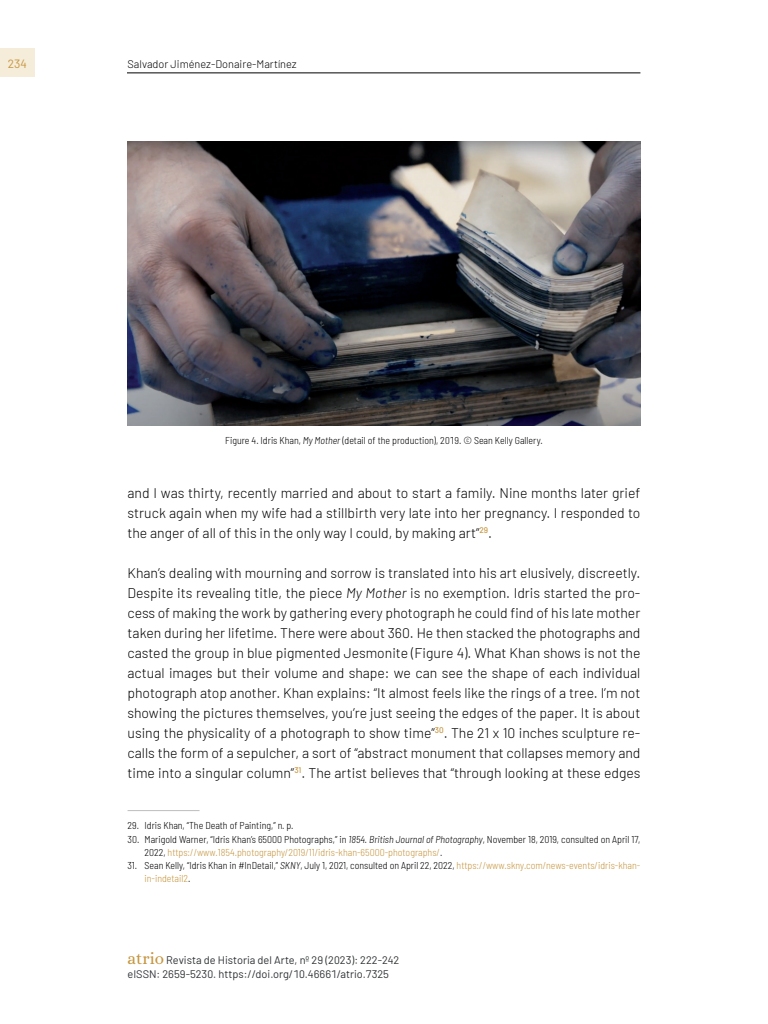
<style>
.page{position:relative;width:768px;height:1024px;background:#fff}
.page>*{position:absolute;margin:0;border:0;box-sizing:border-box;transform-origin:0 0}
._00_bsc{font:300 14px/20px "Barlow";color:#000;text-align:justify}
.t1{font:12px "Barlow";color:#c6963f}
.t2{font:11px/14px "Barlow";color:#2e3133}
.t3{font:300 11px "Barlow";color:#000}
.zz_notas{font:300 semi-condensed 10px/13.2px "Barlow";color:#000}
._90_pie_de_foto{font:300 semi-condensed 10px "Barlow";color:#000}
.s1{font-style:italic}
.s2{color:#c6963f}
.s3{font-family:"Alice";font-size:17px;color:#c6963f}
</style>
<div class="page">
<div style="left:0;top:48px;width:35px;height:28px;background:#f5ecda"></div>
<hr style="left:127px;top:73px;width:513px;height:1px;background:#000">
<hr style="left:128px;top:810px;width:72px;height:1px;background:#c0bcbd">
<img style="left:128px;top:142px;width:512px;height:283px">
<p class="t1" style="left:8px;top:55px;width:20px">234</p>
<p class="t3" style="left:128px;top:56px;width:171px">Salvador Jiménez-Donaire-Martínez</p>
<p class="_90_pie_de_foto" style="left:225px;top:433px;width:319px">Figure 4. Idris Khan, <span class="s1">My Mother</span> (detail of the production), 2019. © Sean Kelly Gallery.</p>
<p class="_00_bsc" style="left:128px;top:482px;width:514px">and I was thirty, recently married and about to start a family. Nine months later grief struck again when my wife had a stillbirth very late into her pregnancy. I responded to the anger of all of this in the only way I could, by making art”<sup>29</sup>.</p>
<p class="_00_bsc" style="left:128px;top:562px;width:514px">Khan’s dealing with mourning and sorrow is translated into his art elusively, discreetly.<br>Despite its revealing title, the piece <span class="s1">My Mother</span> is no exemption. Idris started the pro&shy;cess of making the work by gathering every photograph he could find of his late mother taken during her lifetime. There were about 360. He then stacked the photographs and casted the group in blue pigmented Jesmonite (Figure 4). What Khan shows is not the actual images but their volume and shape: we can see the shape of each individual photograph atop another. Khan explains: “It almost feels like the rings of a tree. I’m not showing the pictures themselves, you’re just seeing the edges of the paper. It is about using the physicality of a photograph to show time”<sup>30</sup>. The 21 x 10 inches sculpture re&shy;calls the form of a sepulcher, a sort of “abstract monument that collapses memory and time into a singular column”<sup>31</sup>. The artist believes that “through looking at these edges</p>
<p class="zz_notas" style="left:128px;top:819px;width:167px">29. Idris Khan, “The Death of Painting,” n. p.</p>
<p class="zz_notas" style="left:145px;top:832px;width:497px;text-indent:-17px">30. Marigold Warner, “Idris Khan’s 65000 Photographs,” in <span class="s1">1854. British Journal of Photography</span>, November 18, 2019, consulted on April 17,<br>2022, <span class="s2">https://www.1854.photography/2019/11/idris-khan-65000-photographs/</span>.</p>
<p class="zz_notas" style="left:145px;top:858px;width:497px;text-indent:-17px">31. Sean Kelly, “Idris Khan in #InDetail,” <span class="s1">SKNY</span>, July 1, 2021, consulted on April 22, 2022, <span class="s2">https://www.skny.com/news-events/idris-khan&shy;in-indetail2</span>.</p>
<p class="t2" style="left:128px;top:952px;width:273px"><span class="s3">atrio</span> Revista de Historia del Arte, nº 29 (2023): 222-242 eISSN: 2659-5230. https://doi.org/10.46661/atrio.7325</p>
</div>
